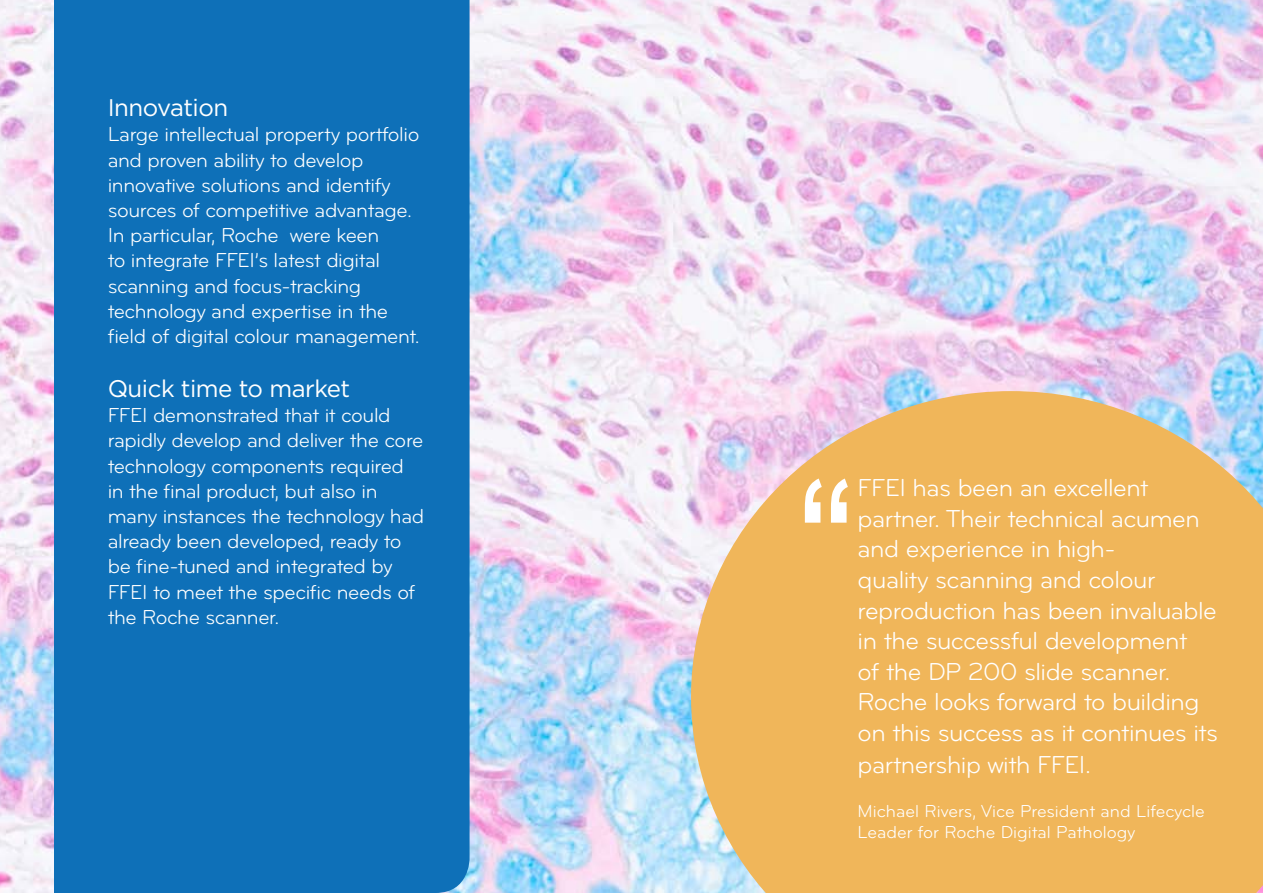
<style>
.page{position:relative;width:1263px;height:893px;background:#fff}
.page>*{position:absolute;margin:0;border:0;box-sizing:border-box;transform-origin:0 0}
.t1{font:700 148.65px "Arial";color:#fff;scale:.77 1}
.t2{font:25.5px/30.8px "Bryant";letter-spacing:-.02em;color:#fff}
.t3{font:24px "Gotham";letter-spacing:-.02em;color:#fff}
.t4{font:21px/25.2px "Bryant";letter-spacing:-.02em;color:#fff}
.t5{font:18px/21.6px "Bryant";color:#fff}
</style>
<div class="page">
<img style="left:0;top:0;width:1263px;height:893px">
<div style="left:54px;top:0;width:415px;height:893px;background:#0e70b8"></div>
<div style="left:108px;top:97px;width:316px;height:716px;background:#0e70b8"></div>
<svg style="left:691px;top:391px;width:572px;height:502px;background:#edb96c"></svg>
<p class="t3" style="left:108px;top:93px;width:122px">Innovation</p>
<p class="t4" style="left:108px;top:122px;width:314px">Large intellectual property portfolio and proven ability to develop innovative solutions and identify sources of competitive advantage.<br>In particular, Roche were keen<br>to integrate FFEI’s latest digital scanning and focus-tracking technology and expertise in the field of digital colour management.</p>
<p class="t3" style="left:108px;top:374px;width:244px">Quick time to market</p>
<p class="t4" style="left:108px;top:403px;width:318px">FFEI demonstrated that it could rapidly develop and deliver the core technology components required in the final product, but also in many instances the technology had already been developed, ready to be fine-tuned and integrated by<br>FFEI to meet the specific needs of the Roche scanner.</p>
<h1 class="t1" style="left:797px;top:435px;width:75px">“</h1>
<p class="t2" style="left:857px;top:472px;width:362px">FFEI has been an excellent partner. Their technical acumen and experience in high-<br>quality scanning and colour reproduction has been invaluable in the successful development<br>of the DP 200 slide scanner.<br>Roche looks forward to building on this success as it continues its partnership with FFEI.</p>
<p class="t5" style="left:857px;top:800px;width:349px">Michael Rivers, Vice President and Lifecycle<br>Leader for Roche Digital Pathology</p>
</div>
